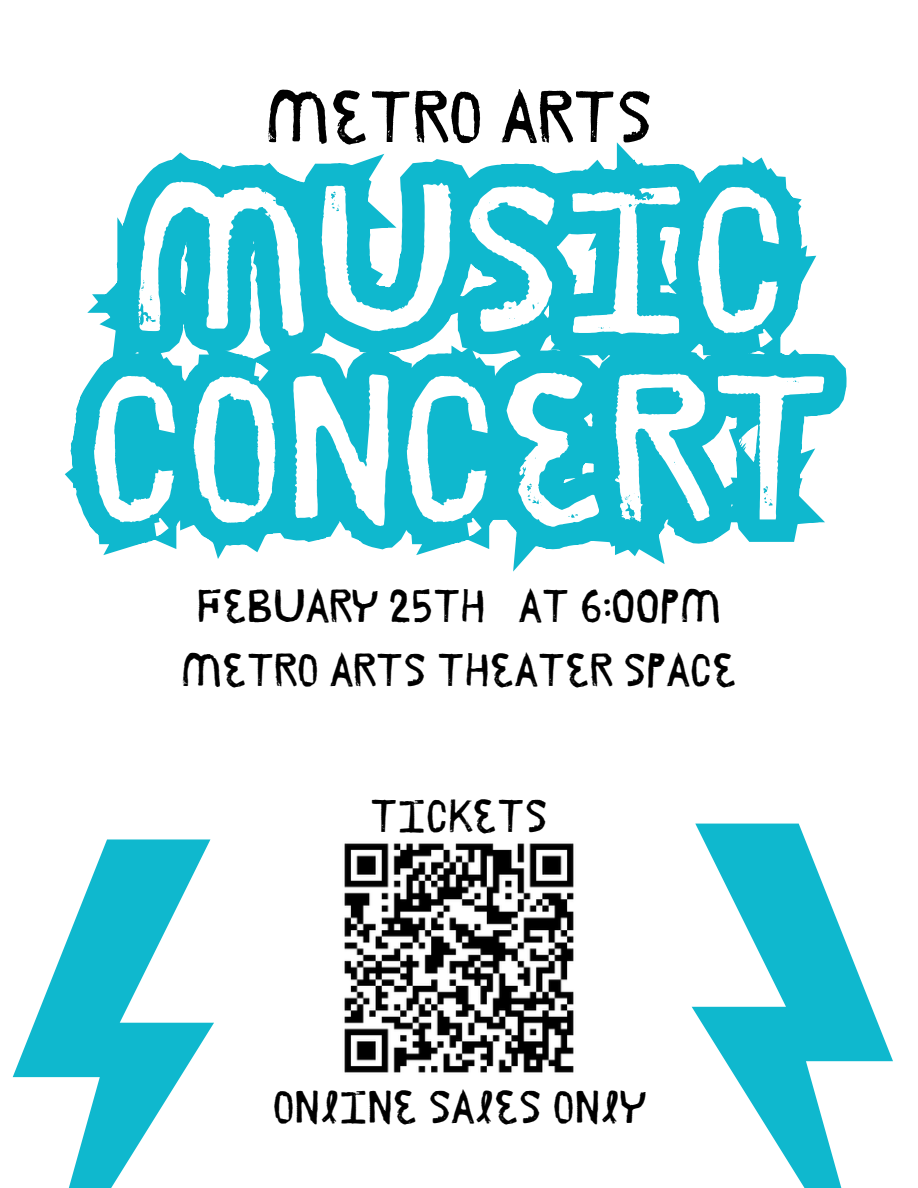
<style>
.page{position:relative;width:918px;height:1188px;background:#fff}
.page>*{position:absolute;margin:0;border:0;box-sizing:border-box;transform-origin:0 0}
.t1{font:208.5px/189px "Janmeid";letter-spacing:-.015em;color:#fff}
.t2{font:73.5px "Janmeid";letter-spacing:-.015em;color:#000}
.t3{font:46.5px "Janmeid";letter-spacing:-.015em;color:#000}
</style>
<div class="page">
<svg style="left:13px;top:839px;width:201px;height:349px"></svg>
<svg style="left:692px;top:824px;width:201px;height:364px"></svg>
<img style="left:344px;top:843px;width:230px;height:230px">
<svg style="left:64px;top:142px;width:783px;height:430px"></svg>
<h1 class="t2" style="left:265px;top:87px;width:390px">METRO ARTS</h1>
<h2 class="t1" style="left:83px;top:184px;width:753px">MUSIC<br>CONCERT</h2>
<p class="t3" style="left:196px;top:587px;width:527px">FEBUARY 25TH AT 6:00PM</p>
<p class="t3" style="left:181px;top:651px;width:558px">METRO ARTS THEATER SPACE</p>
<p class="t3" style="left:370px;top:798px;width:180px">TICKETS</p>
<p class="t3" style="left:272px;top:1088px;width:375px">ONLINE SALES ONLY</p>
</div>
